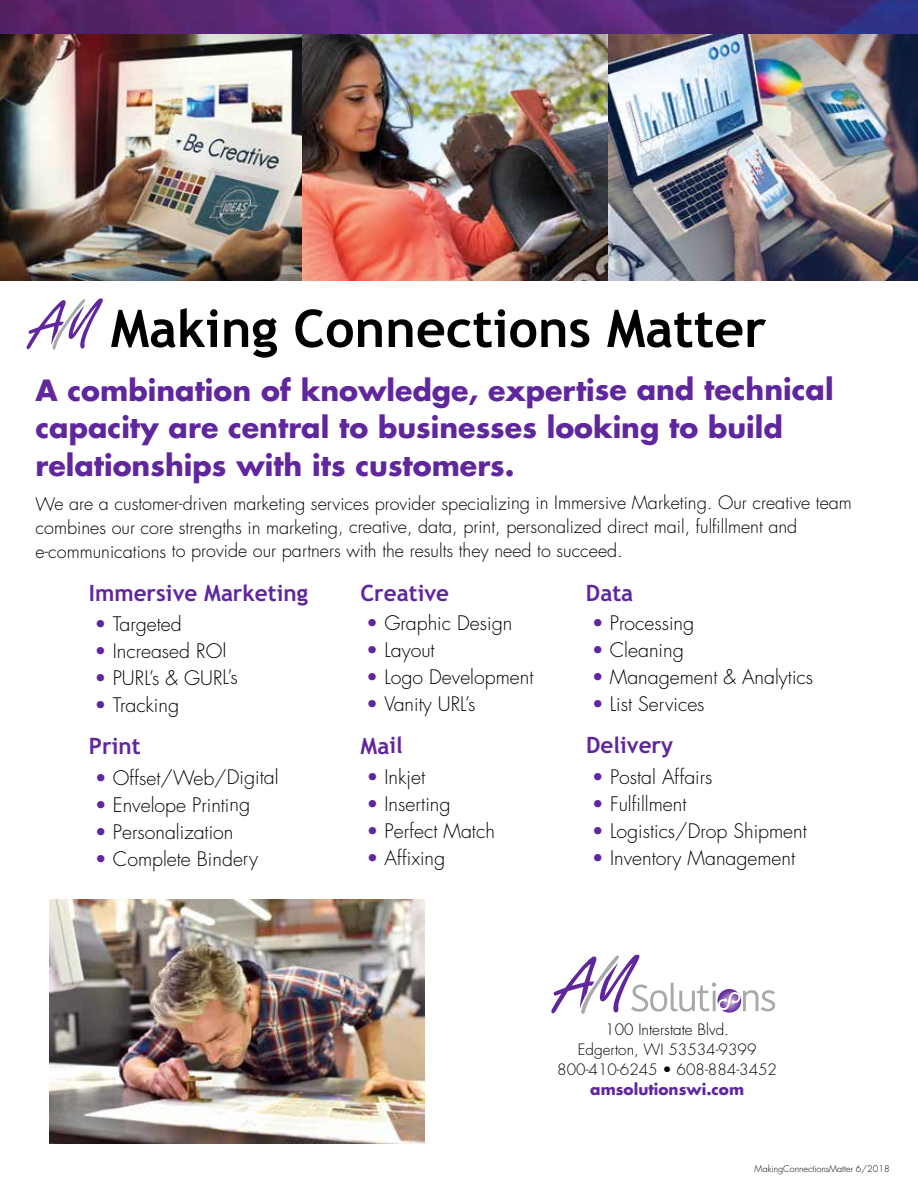
<style>
.page{position:relative;width:918px;height:1188px;background:#fff}
.page>*{position:absolute;margin:0;border:0;box-sizing:border-box;transform-origin:0 0}
.t1{font:700 52.05px "Trebuchet MS";color:#000}
.t2{font:700 28.5px/37.5px "Futura";color:#60269e}
.t3{font:700 22.5px "Trebuchet MS";color:#60269e}
.t4{font:300 19.5px "Futura";color:#000}
.t5{font:300 18px/23.7px "Futura";letter-spacing:-.005em;color:#000}
.t6{font:300 15.3px/20.1px "Futura";color:#000;text-align:center}
.t7{font:700 15.3px "Futura";color:#60269e}
.t8{font:300 9px "Futura";color:#000}
.s1{color:#60269e}
</style>
<div class="page">
<img style="left:0;top:0;width:918px;height:34px">
<img style="left:0;top:34px;width:303px;height:247px">
<img style="left:303px;top:34px;width:305px;height:247px">
<img style="left:608px;top:34px;width:310px;height:247px">
<img style="left:50px;top:900px;width:375px;height:244px">
<svg style="left:551px;top:955px;width:224px;height:59px"></svg>
<svg style="left:27px;top:298px;width:76px;height:52px"></svg>
<h1 class="t1" style="left:111px;top:296px;width:657px">Making Connections Matter</h1>
<h2 class="t2" style="left:36px;top:371px;width:800px">A combination of knowledge, expertise and technical capacity are central to businesses looking to build relationships with its customers.</h2>
<p class="t5" style="left:36px;top:492px;width:818px">We are a customer-driven marketing services provider specializing in Immersive Marketing. Our creative team combines our core strengths in marketing, creative, data, print, personalized direct mail, fulfillment and e-communications to provide our partners with the results they need to succeed.</p>
<p class="t3" style="left:89px;top:579px;width:221px">Immersive Marketing</p>
<p class="t4" style="left:95px;top:612px;width:89px"><span class="s1">•</span> Targeted</p>
<p class="t4" style="left:95px;top:639px;width:133px"><span class="s1">•</span> Increased ROI</p>
<p class="t4" style="left:95px;top:666px;width:145px"><span class="s1">•</span> PURL’s &amp; GURL’s</p>
<p class="t4" style="left:95px;top:693px;width:86px"><span class="s1">•</span> Tracking</p>
<p class="t3" style="left:89px;top:732px;width:53px">Print</p>
<p class="t4" style="left:95px;top:766px;width:185px"><span class="s1">•</span> Offset/Web/Digital</p>
<p class="t4" style="left:95px;top:793px;width:157px"><span class="s1">•</span> Envelope Printing</p>
<p class="t4" style="left:95px;top:820px;width:140px"><span class="s1">•</span> Personalization</p>
<p class="t4" style="left:95px;top:847px;width:165px"><span class="s1">•</span> Complete Bindery</p>
<p class="t3" style="left:360px;top:579px;width:90px">Creative</p>
<p class="t4" style="left:366px;top:611px;width:148px"><span class="s1">•</span> Graphic Design</p>
<p class="t4" style="left:366px;top:638px;width:70px"><span class="s1">•</span> Layout</p>
<p class="t4" style="left:366px;top:665px;width:169px"><span class="s1">•</span> Logo Development</p>
<p class="t4" style="left:366px;top:692px;width:111px"><span class="s1">•</span> Vanity URL’s</p>
<p class="t3" style="left:361px;top:731px;width:44px">Mail</p>
<p class="t4" style="left:366px;top:765px;width:60px"><span class="s1">•</span> Inkjet</p>
<p class="t4" style="left:366px;top:792px;width:86px"><span class="s1">•</span> Inserting</p>
<p class="t4" style="left:366px;top:819px;width:130px"><span class="s1">•</span> Perfect Match</p>
<p class="t4" style="left:366px;top:846px;width:80px"><span class="s1">•</span> Affixing</p>
<p class="t3" style="left:586px;top:579px;width:49px">Data</p>
<p class="t4" style="left:592px;top:611px;width:104px"><span class="s1">•</span> Processing</p>
<p class="t4" style="left:592px;top:638px;width:94px"><span class="s1">•</span> Cleaning</p>
<p class="t4" style="left:592px;top:665px;width:223px"><span class="s1">•</span> Management &amp; Analytics</p>
<p class="t4" style="left:592px;top:692px;width:114px"><span class="s1">•</span> List Services</p>
<p class="t3" style="left:586px;top:731px;width:89px">Delivery</p>
<p class="t4" style="left:592px;top:765px;width:122px"><span class="s1">•</span> Postal Affairs</p>
<p class="t4" style="left:592px;top:792px;width:96px"><span class="s1">•</span> Fulfillment</p>
<p class="t4" style="left:592px;top:819px;width:216px"><span class="s1">•</span> Logistics/Drop Shipment</p>
<p class="t4" style="left:592px;top:846px;width:205px"><span class="s1">•</span> Inventory Management</p>
<p class="t6" style="left:557px;top:1020px;width:221px">100 Interstate Blvd.<br>Edgerton, WI 53534-9399<br>800-410-6245 • 608-884-3452</p>
<p class="t7" style="left:590px;top:1079px;width:155px">amsolutionswi.com</p>
<p class="t8" style="left:755px;top:1163px;width:136px">MakingConnectionsMatter 6/2018</p>
</div>
